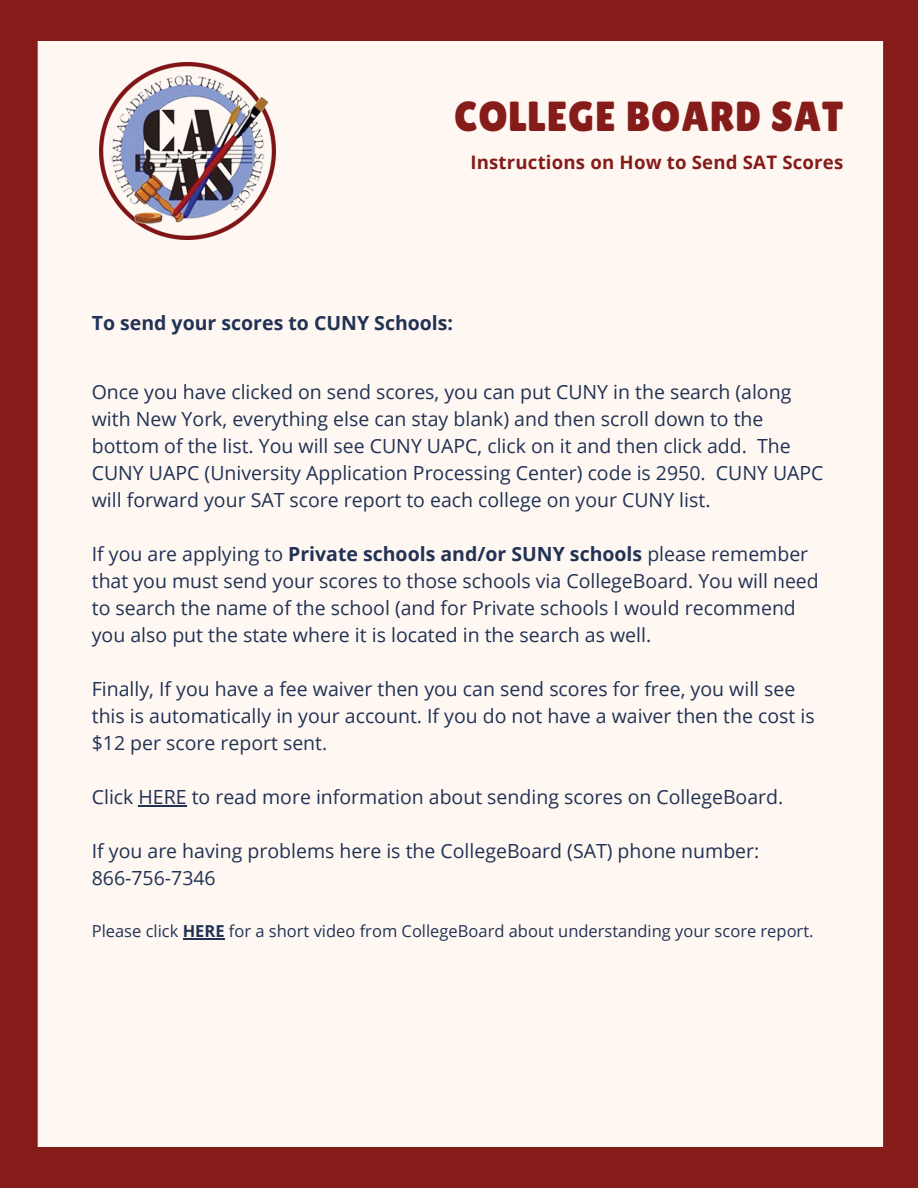
<style>
.page{position:relative;width:918px;height:1188px;background:#fff8f2}
.page>*{position:absolute;margin:0;border:0;box-sizing:border-box;transform-origin:0 0}
.t1{font:42px "Lilita One";letter-spacing:.02em;color:#851c1a}
.t2{font:19.5px/27px "Open Sans";color:#213255}
.t3{font:700 19.5px "Open Sans";color:#213255}
.t4{font:700 18.6px "Open Sans";letter-spacing:.01em;color:#851c1a}
.t5{font:16.5px "Open Sans";color:#213255}
.s1{font-weight:700}
</style>
<div class="page">
<div style="left:0;top:0;width:918px;height:40px;background:#851c1a"></div>
<div style="left:0;top:1148px;width:918px;height:40px;background:#851c1a"></div>
<img style="left:99px;top:63px;width:177px;height:177px">
<hr style="left:139px;top:806px;width:48px;height:1px;background:#213255">
<hr style="left:183px;top:938px;width:42px;height:1px;background:#213255">
<div style="left:0;top:33px;width:38px;height:1155px;background:#851c1a"></div>
<div style="left:883px;top:33px;width:35px;height:1155px;background:#851c1a"></div>
<p class="t1" style="left:454px;top:92px;width:391px">COLLEGE BOARD SAT</p>
<p class="t4" style="left:470px;top:149px;width:374px">Instructions on How to Send SAT Scores</p>
<p class="t3" style="left:92px;top:309px;width:363px">To send your scores to CUNY Schools:</p>
<p class="t2" style="left:92px;top:378px;width:733px">Once you have clicked on send scores, you can put CUNY in the search (along with New York, everything else can stay blank) and then scroll down to the bottom of the list. You will see CUNY UAPC, click on it and then click add. The CUNY UAPC (University Application Processing Center) code is 2950. CUNY UAPC will forward your SAT score report to each college on your CUNY list.</p>
<p class="t2" style="left:92px;top:540px;width:729px">If you are applying to <span class="s1">Private schools and/or SUNY schools</span> please remember that you must send your scores to those schools via CollegeBoard. You will need to search the name of the school (and for Private schools I would recommend you also put the state where it is located in the search as well.</p>
<p class="t2" style="left:92px;top:675px;width:724px">Finally, If you have a fee waiver then you can send scores for free, you will see this is automatically in your account. If you do not have a waiver then the cost is $12 per score report sent.</p>
<p class="t2" style="left:92px;top:783px;width:693px">Click HERE to read more information about sending scores on CollegeBoard.</p>
<p class="t2" style="left:92px;top:837px;width:669px">If you are having problems here is the CollegeBoard (SAT) phone number:</p>
<p class="t2" style="left:92px;top:864px;width:125px">866-756-7346</p>
<p class="t5" style="left:92px;top:920px;width:723px">Please click <span class="s1">HERE</span> for a short video from CollegeBoard about understanding your score report.</p>
</div>
